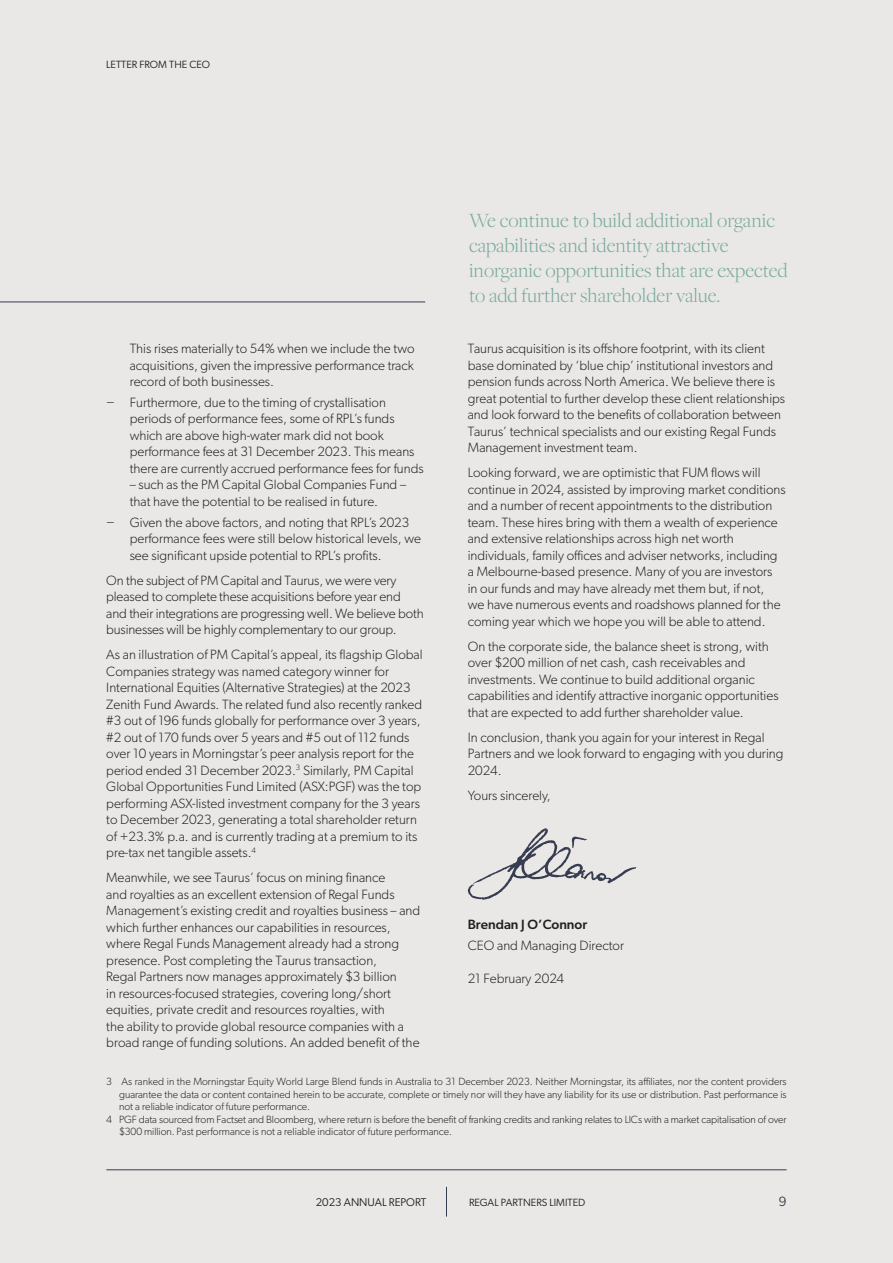
<style>
.page{position:relative;width:893px;height:1263px;background:#fff}
.page>*{position:absolute;margin:0;border:0;box-sizing:border-box;transform-origin:0 0}
.Heading_1_Small{font:300 21px/25.2px "Freight Disp Pro";color:#77aa9e}
._1__Body{font:300 13.5px/16.5px "Gibson";color:#231f20}
._3__BodySemiBold{font:500 13.5px "Gibson";color:#231f20}
._1__Body-2{font:13.5px "Gibson";color:#363d50}
._9__Body7_5pt{font:11.25px "Gibson";color:#231f20}
.Footnote{font:300 10.5px/12.6px "Gibson";letter-spacing:-.01em;color:#231f20;text-align:justify}
.Fine_Print{font:10.5px "Gibson";color:#231f20}
</style>
<div class="page">
<svg style="left:468px;top:828px;width:168px;height:72px;background:#d6d5d5"></svg>
<hr style="left:0;top:302px;width:425px;height:1px;background:#363d50">
<hr style="left:106px;top:1169px;width:681px;height:1px;background:#363d50">
<svg style="left:446px;top:1187px;width:1px;height:29px"></svg>
<p class="Fine_Print" style="left:106px;top:58px;width:105px">LETTER FROM THE CEO</p>
<p class="_1__Body" style="left:130px;top:340px;width:286px;text-align:justify">This rises materially to 54% when we include the two acquisitions, given the impressive performance track record of both businesses.</p>
<p class="_1__Body" style="left:130px;top:394px;width:295px;text-indent:-23px">− Furthermore, due to the timing of crystallisation periods of performance fees, some of RPL’s funds which are above high-water mark did not book performance fees at 31 December 2023. This means there are currently accrued performance fees for funds</p>
<p class="_1__Body" style="left:130px;top:476px;width:278px">– such as the PM Capital Global Companies Fund – that have the potential to be realised in future.</p>
<p class="_1__Body" style="left:130px;top:514px;width:293px;text-indent:-23px">− Given the above factors, and noting that RPL’s 2023 performance fees were still below historical levels, we see significant upside potential to RPL’s profits.</p>
<p class="_1__Body" style="left:106px;top:572px;width:319px">On the subject of PM Capital and Taurus, we were very pleased to complete these acquisitions before year end and their integrations are progressing well. We believe both businesses will be highly complementary to our group.</p>
<p class="_1__Body" style="left:106px;top:646px;width:318px">As an illustration of PM Capital’s appeal, its flagship Global Companies strategy was named category winner for International Equities (Alternative Strategies) at the 2023<br>Zenith Fund Awards. The related fund also recently ranked #3 out of 196 funds globally for performance over 3 years, #2 out of 170 funds over 5 years and #5 out of 112 funds over 10 years in Morningstar’s peer analysis report for the period ended 31 December 2023.<sup>3</sup> Similarly, PM Capital Global Opportunities Fund Limited (ASX:PGF) was the top performing ASX-listed investment company for the 3 years to December 2023, generating a total shareholder return of +23.3% p.a. and is currently trading at a premium to its pre-tax net tangible assets.<sup>4</sup></p>
<p class="_1__Body" style="left:106px;top:869px;width:315px">Meanwhile, we see Taurus’ focus on mining finance<br>and royalties as an excellent extension of Regal Funds Management’s existing credit and royalties business – and which further enhances our capabilities in resources, where Regal Funds Management already had a strong presence. Post completing the Taurus transaction,<br>Regal Partners now manages approximately $3 billion<br>in resources-focused strategies, covering long/short equities, private credit and resources royalties, with<br>the ability to provide global resource companies with a broad range of funding solutions. An added benefit of the</p>
<p class="Heading_1_Small" style="left:469px;top:207px;width:320px">We continue to build additional organic capabilities and identity attractive inorganic opportunities that are expected to add further shareholder value.</p>
<p class="_1__Body" style="left:468px;top:340px;width:319px">Taurus acquisition is its offshore footprint, with its client base dominated by ‘blue chip’ institutional investors and pension funds across North America. We believe there is great potential to further develop these client relationships and look forward to the benefits of collaboration between Taurus’ technical specialists and our existing Regal Funds Management investment team.</p>
<p class="_1__Body" style="left:468px;top:464px;width:320px">Looking forward, we are optimistic that FUM flows will continue in 2024, assisted by improving market conditions and a number of recent appointments to the distribution team. These hires bring with them a wealth of experience and extensive relationships across high net worth individuals, family offices and adviser networks, including a Melbourne-based presence. Many of you are investors<br>in our funds and may have already met them but, if not,<br>we have numerous events and roadshows planned for the coming year which we hope you will be able to attend.</p>
<p class="_1__Body" style="left:468px;top:638px;width:312px">On the corporate side, the balance sheet is strong, with over $200 million of net cash, cash receivables and investments. We continue to build additional organic capabilities and identify attractive inorganic opportunities that are expected to add further shareholder value.</p>
<p class="_1__Body" style="left:468px;top:729px;width:317px">In conclusion, thank you again for your interest in Regal<br>Partners and we look forward to engaging with you during<br>2024.</p>
<p class="_1__Body" style="left:468px;top:787px;width:85px">Yours sincerely,</p>
<p class="_3__BodySemiBold" style="left:468px;top:916px;width:121px">Brendan J O’Connor</p>
<p class="_1__Body" style="left:468px;top:937px;width:158px">CEO and Managing Director</p>
<p class="_1__Body" style="left:468px;top:970px;width:98px">21 February 2024</p>
<p class="Footnote" style="left:119px;top:1075px;width:669px;text-indent:-13px">3 As ranked in the Morningstar Equity World Large Blend funds in Australia to 31 December 2023. Neither Morningstar, its affiliates, nor the content providers guarantee the data or content contained herein to be accurate, complete or timely nor will they have any liability for its use or distribution. Past performance is not a reliable indicator of future performance.</p>
<p class="Footnote" style="left:119px;top:1113px;width:669px;text-indent:-13px">4 PGF data sourced from Factset and Bloomberg, where return is before the benefit of franking credits and ranking relates to LICs with a market capitalisation of over $300 million. Past performance is not a reliable indicator of future performance.</p>
<p class="_9__Body7_5pt" style="left:316px;top:1195px;width:112px">2023 ANNUAL REPORT</p>
<p class="Fine_Print" style="left:469px;top:1196px;width:118px">REGAL PARTNERS LIMITED</p>
<p class="_1__Body-2" style="left:779px;top:1193px;width:9px">9</p>
</div>
